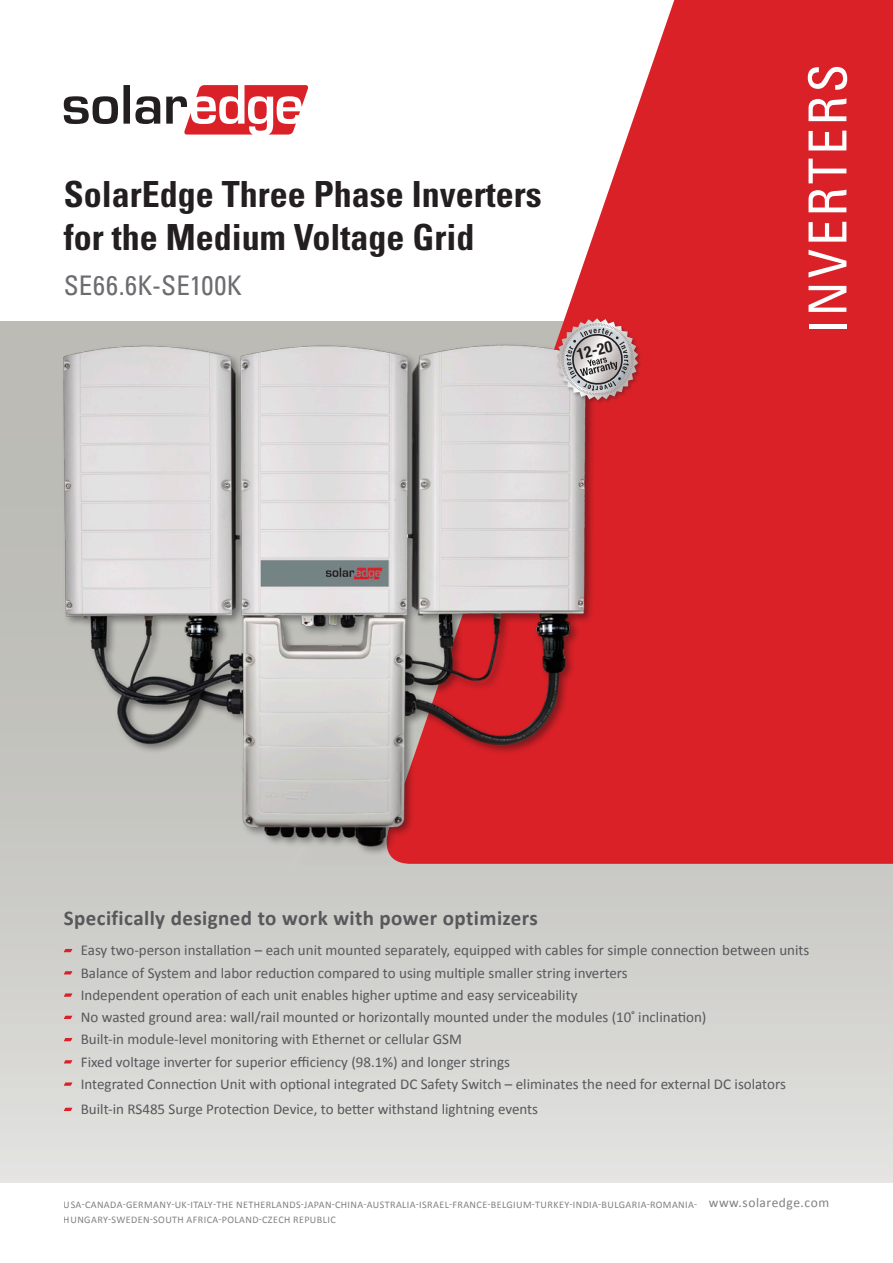
<style>
.page{position:relative;width:893px;height:1263px;background:#fff}
.page>*{position:absolute;margin:0;border:0;box-sizing:border-box;transform-origin:0 0}
.pg1_Family_vertical{font:condensed 52.5px "Univers LT Std";letter-spacing:.06em;color:#fff}
.pg1_Product_Header{font:700 condensed 36px/43.2px "Univers LT Std";color:#231f20}
.pg1_Product_Part-No{font:condensed 27px "Univers LT Std";letter-spacing:.01em;color:#6c6d70}
.pg1_Text_bold{font:700 21px "Calibri";letter-spacing:.02em;color:#57585a}
.t1{font:700 condensed 15.6px "Helvetica Neue LT Std";color:#231f20}
.Pg1_Text_Bullets{font:15px "Calibri";color:#57585a}
.pg1_Text_URL{font:13.5px "Calibri";letter-spacing:.04em;color:#808180}
.t2{font:10.2px/15px "Calibri";letter-spacing:.04em;color:#808180}
</style>
<div class="page">
<div style="left:0;top:321px;width:893px;height:861px;background:linear-gradient(to bottom,#b4b3ae,#dbdbd8)"></div>
<svg style="left:377px;top:0;width:516px;height:864px;fill:#da2128"></svg>
<svg style="left:64px;top:85px;width:244px;height:50px"></svg>
<svg style="left:64px;top:949px;width:8px;height:3px"></svg>
<svg style="left:64px;top:971px;width:8px;height:3px"></svg>
<svg style="left:64px;top:993px;width:8px;height:4px"></svg>
<svg style="left:64px;top:1016px;width:8px;height:3px"></svg>
<svg style="left:64px;top:1038px;width:8px;height:3px"></svg>
<svg style="left:64px;top:1060px;width:8px;height:3px"></svg>
<svg style="left:64px;top:1082px;width:8px;height:4px"></svg>
<svg style="left:64px;top:1108px;width:8px;height:3px"></svg>
<img style="left:40px;top:329px;width:569px;height:536px">
<div style="left:556px;top:318px;width:87px;height:87px;background:#231f20;opacity:.35"></div>
<svg style="left:557px;top:318px;width:81px;height:82px;background:#bc989a"></svg>
<p class="pg1_Product_Header" style="left:64px;top:172px;width:479px">SolarEdge Three Phase Inverters for the Medium Voltage Grid</p>
<p class="pg1_Product_Part-No" style="left:64px;top:268px;width:180px">SE66.6 -K SE100K</p>
<p class="t1" style="left:575px;top:346px;width:37px;rotate:-14deg">12-20</p>
<p class="pg1_Family_vertical" style="left:794px;top:334px;width:272px;rotate:-90deg">INVERTERS</p>
<p class="pg1_Text_bold" style="left:64px;top:904px;width:476px">Specifically designed to work with power optimizers</p>
<p class="Pg1_Text_Bullets" style="left:81px;top:941px;width:730px">Easy two-person installation – each unit mounted separately, equipped with cables for simple connection between units</p>
<p class="Pg1_Text_Bullets" style="left:81px;top:963px;width:548px">Balance of System and labor reduction compared to using multiple smaller string inverters</p>
<p class="Pg1_Text_Bullets" style="left:81px;top:985px;width:498px">Independent operation of each unit enables higher uptime and easy serviceability</p>
<p class="Pg1_Text_Bullets" style="left:638px;top:1008px;width:70px">inclination(</p>
<p class="Pg1_Text_Bullets" style="left:81px;top:1008px;width:563px">No wasted ground area: wall/rail mounted or horizontally mounted under the modules (10 ̊</p>
<p class="Pg1_Text_Bullets" style="left:81px;top:1030px;width:383px">Built i n- module-level monitoring with Ethernet or cellular GSM</p>
<p class="Pg1_Text_Bullets" style="left:81px;top:1052px;width:431px">Fixed voltage inverter for superior efficiency (98.1%) and longer strings</p>
<p class="Pg1_Text_Bullets" style="left:81px;top:1074px;width:707px">Integrated Connection Unit with optional integrated DC Safety Switch – eliminates the need for external DC isolators</p>
<p class="Pg1_Text_Bullets" style="left:81px;top:1100px;width:459px">Built i n- RS485 Surge Protection Device, to better withstand lightning events</p>
<p class="t2" style="left:64px;top:1197px;width:635px">USA-CANADA-GERMANY-UK-ITALY-THE NETHERLANDS-JAPAN-CHINA-AUSTRALIA-ISRAEL-FRANCE-BELGIUM-TURKEY-INDIA-BULGARIA-ROMANIA-<br>HUNGARY-SWEDEN-SOUTH AFRICA-POLAND-CZECH REPUBLIC</p>
<p class="pg1_Text_URL" style="left:709px;top:1194px;width:122px">www.solaredge.com</p>
</div>
